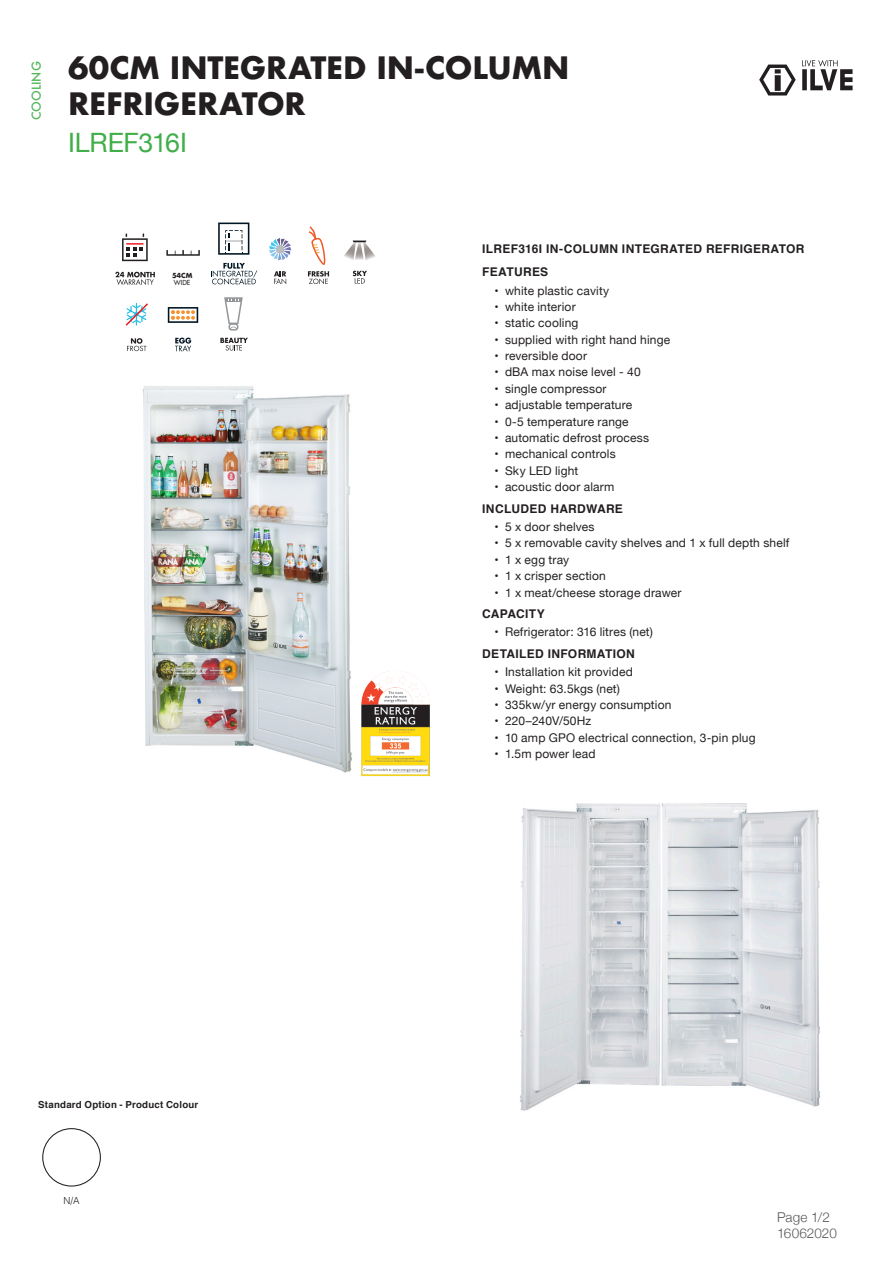
<style>
.page{position:relative;width:893px;height:1263px;background:#fff}
.page>*{position:absolute;margin:0;border:0;box-sizing:border-box;transform-origin:0 0}
.t1{font:700 30px/36px "Futura";letter-spacing:-.01em;color:#231f20}
.t2{font:26.7px "Helvetica Neue";letter-spacing:-.01em;color:#40ae49}
.t3{font:300 13.5px "Helvetica Neue";color:#57585a}
.t4{font:12px "Helvetica Neue";letter-spacing:.015em;color:#231f20}
.t5{font:700 12px "Helvetica";letter-spacing:.025em;color:#231f20}
.t6{font:500 12px "Futura";color:#40ae49}
.t7{font:700 9.75px "Helvetica";letter-spacing:.02em;color:#231f20}
.t8{font:300 9.75px "Helvetica";color:#231f20}
.t9{font:700 6.75px/6.8px "Futura";color:#231f20}
.s1{font-weight:400}
</style>
<div class="page">
<img style="left:143px;top:386px;width:209px;height:387px">
<svg style="left:759px;top:60px;width:94px;height:36px"></svg>
<div style="left:42px;top:1128px;width:59px;height:58px;border:1px solid #231f20;border-radius:50%"></div>
<img style="left:520px;top:803px;width:300px;height:308px">
<img style="left:361px;top:671px;width:69px;height:105px">
<svg style="left:115px;top:272px;width:40px;height:13px"></svg>
<svg style="left:122px;top:233px;width:26px;height:28px"></svg>
<svg style="left:166px;top:250px;width:34px;height:6px"></svg>
<svg style="left:274px;top:271px;width:12px;height:13px"></svg>
<svg style="left:269px;top:238px;width:22px;height:22px"></svg>
<svg style="left:220px;top:338px;width:28px;height:13px"></svg>
<svg style="left:224px;top:297px;width:19px;height:34px"></svg>
<svg style="left:308px;top:271px;width:21px;height:13px"></svg>
<svg style="left:309px;top:226px;width:17px;height:39px"></svg>
<svg style="left:127px;top:338px;width:20px;height:13px"></svg>
<svg style="left:125px;top:303px;width:23px;height:23px"></svg>
<img style="left:365px;top:242px;width:11px;height:18px">
<svg style="left:353px;top:271px;width:14px;height:13px"></svg>
<img style="left:356px;top:242px;width:9px;height:18px">
<img style="left:344px;top:242px;width:12px;height:18px">
<svg style="left:353px;top:241px;width:13px;height:1px"></svg>
<svg style="left:175px;top:338px;width:16px;height:13px"></svg>
<svg style="left:168px;top:307px;width:30px;height:16px"></svg>
<svg style="left:211px;top:263px;width:46px;height:22px"></svg>
<svg style="left:218px;top:223px;width:31px;height:32px"></svg>
<p class="t6" style="left:28px;top:120px;width:60px;rotate:-90deg">COOLING</p>
<p class="t1" style="left:68px;top:50px;width:503px">60CM INTEGRATED IN-COLUMN<br>REFRIGERATOR</p>
<p class="t2" style="left:68px;top:123px;width:120px">ILREF316I</p>
<p class="t9" style="left:172px;top:272px;width:22px">54CM<br><span class="s1">WIDE</span></p>
<p class="t5" style="left:482px;top:239px;width:324px">ILREF316I IN-COLUMN INTEGRATED REFRIGERATOR</p>
<p class="t5" style="left:482px;top:262px;width:68px">FEATURES</p>
<p class="t4" style="left:494px;top:282px;width:116px">• white plastic cavity</p>
<p class="t4" style="left:494px;top:298px;width:83px">• white interior</p>
<p class="t4" style="left:494px;top:314px;width:86px">• static cooling</p>
<p class="t4" style="left:494px;top:331px;width:177px">• supplied with right hand hinge</p>
<p class="t4" style="left:494px;top:347px;width:94px">• reversible door</p>
<p class="t4" style="left:494px;top:364px;width:148px">• dBA max noise level - 40</p>
<p class="t4" style="left:494px;top:380px;width:114px">• single compressor</p>
<p class="t4" style="left:494px;top:396px;width:139px">• adjustable temperature</p>
<p class="t4" style="left:494px;top:413px;width:136px">• 0-5 temperature range</p>
<p class="t4" style="left:494px;top:429px;width:156px">• automatic defrost process</p>
<p class="t4" style="left:494px;top:445px;width:123px">• mechanical controls</p>
<p class="t4" style="left:494px;top:462px;width:85px">• Sky LED light</p>
<p class="t4" style="left:494px;top:478px;width:122px">• acoustic door alarm</p>
<p class="t5" style="left:482px;top:499px;width:142px">INCLUDED HARDWARE</p>
<p class="t4" style="left:494px;top:518px;width:102px">• 5 x door shelves</p>
<p class="t4" style="left:494px;top:534px;width:297px">• 5 x removable cavity shelves and 1 x full depth shelf</p>
<p class="t4" style="left:494px;top:551px;width:76px">• 1 x egg tray</p>
<p class="t4" style="left:494px;top:567px;width:113px">• 1 x crisper section</p>
<p class="t4" style="left:494px;top:584px;width:189px">• 1 x meat/cheese storage drawer</p>
<p class="t5" style="left:482px;top:604px;width:64px">CAPACITY</p>
<p class="t4" style="left:494px;top:623px;width:160px">• Refrigerator: 316 litres (net)</p>
<p class="t5" style="left:482px;top:644px;width:154px">DETAILED INFORMATION</p>
<p class="t4" style="left:494px;top:663px;width:140px">• Installation kit provided</p>
<p class="t4" style="left:494px;top:680px;width:127px">• Weight: 63.5kgs (net)</p>
<p class="t4" style="left:494px;top:696px;width:179px">• 335kw/yr energy consumption</p>
<p class="t4" style="left:494px;top:712px;width:98px">• 220–240V/50Hz</p>
<p class="t4" style="left:494px;top:729px;width:263px">• 10 amp GPO electrical connection, 3-pin plug</p>
<p class="t4" style="left:494px;top:745px;width:103px">• 1.5m power lead</p>
<p class="t7" style="left:38px;top:1096px;width:162px">Standard Option - Product Colour</p>
<p class="t8" style="left:63px;top:1192px;width:18px">N/A</p>
<p class="t3" style="left:777px;top:1206px;width:54px">Page 1/2</p>
<p class="t3" style="left:777px;top:1222px;width:61px">16062020</p>
</div>
